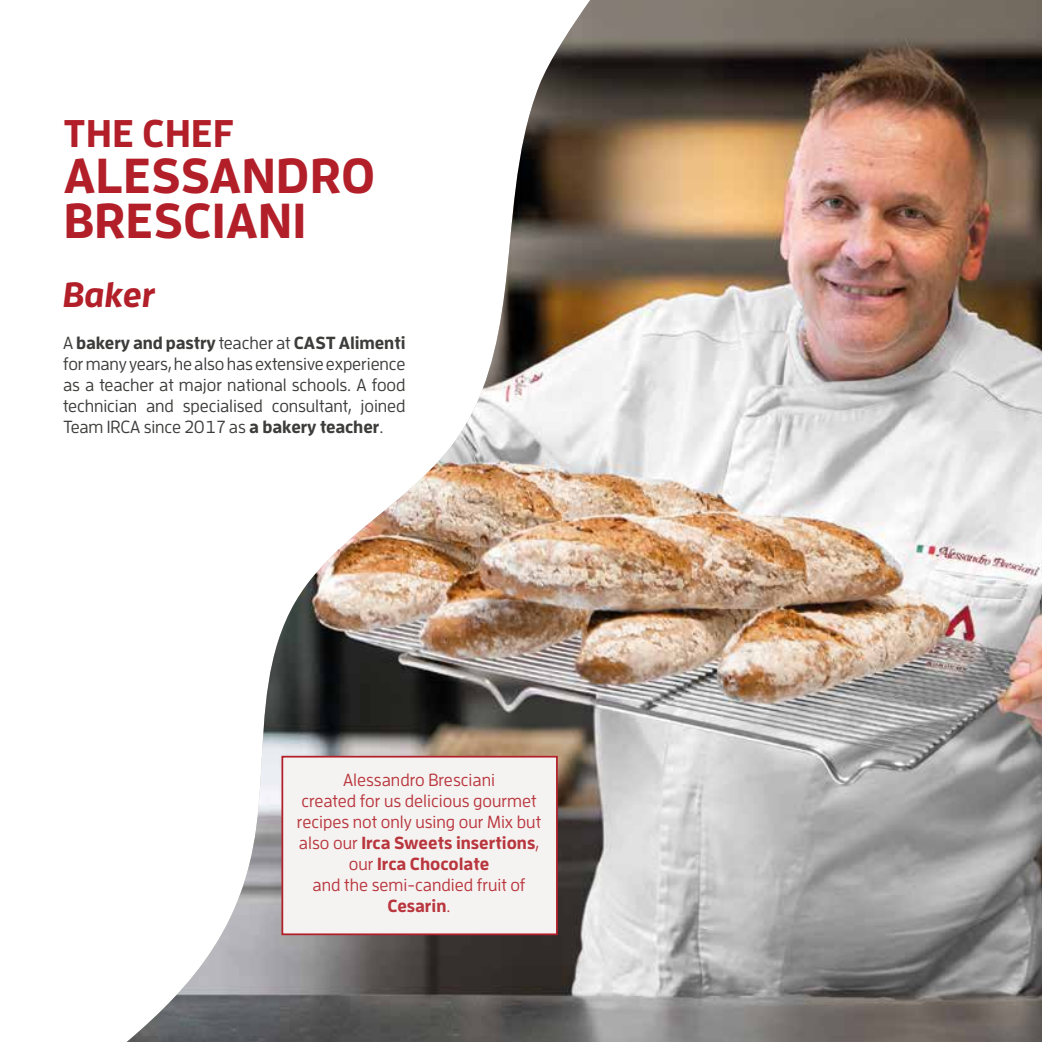
<style>
.page{position:relative;width:1042px;height:1042px;background:#fff}
.page>*{position:absolute;margin:0;border:0;box-sizing:border-box;transform-origin:0 0}
.t1{font:700 49px/45.5px "Enzo Pro";letter-spacing:.01em;color:#b21f29}
.t2{font:700 38.5px "Enzo Pro";letter-spacing:.01em;color:#b21f29}
.t3{font:italic 700 35px "Enzo Pro";color:#b21f29}
.t4{font:500 17.5px/21px "Enzo Pro";letter-spacing:-.005em;color:#3c3c3b;text-align:justify}
.t5{font:500 17.5px/21px "Enzo Pro";color:#b9363e;text-align:center}
.s1{font-weight:700}
</style>
<div class="page">
<img style="left:127px;top:0;width:914px;height:1042px">
<svg style="left:1041px;top:0;width:1px;height:1042px"></svg>
<div style="left:281px;top:756px;width:277px;height:179px;background:#f5f3f1;border:2px solid #b21f29"></div>
<h2 class="t2" style="left:64px;top:109px;width:171px">THE CHEF</h2>
<h1 class="t1" style="left:64px;top:151px;width:313px">ALESSANDRO<br>BRESCIANI</h1>
<h3 class="t3" style="left:63px;top:273px;width:94px">Baker</h3>
<p class="t4" style="left:63px;top:332px;width:344px">A <span class="s1">bakery and pastry</span> teacher at <span class="s1">CAST Alimenti </span>for many years, he also has extensive experience as a teacher at major national schools. A food technician and specialised consultant, joined Team IRCA since 2017 as <span class="s1">a bakery teacher</span>.</p>
<p class="t5" style="left:297px;top:769px;width:246px">Alessandro Bresciani<br>created for us delicious gourmet recipes not only using our Mix but also our <span class="s1">Irca Sweets insertions</span>, our <span class="s1">Irca Chocolate<br></span>and the semi-candied fruit of<br><span class="s1">Cesarin</span>.</p>
</div>
